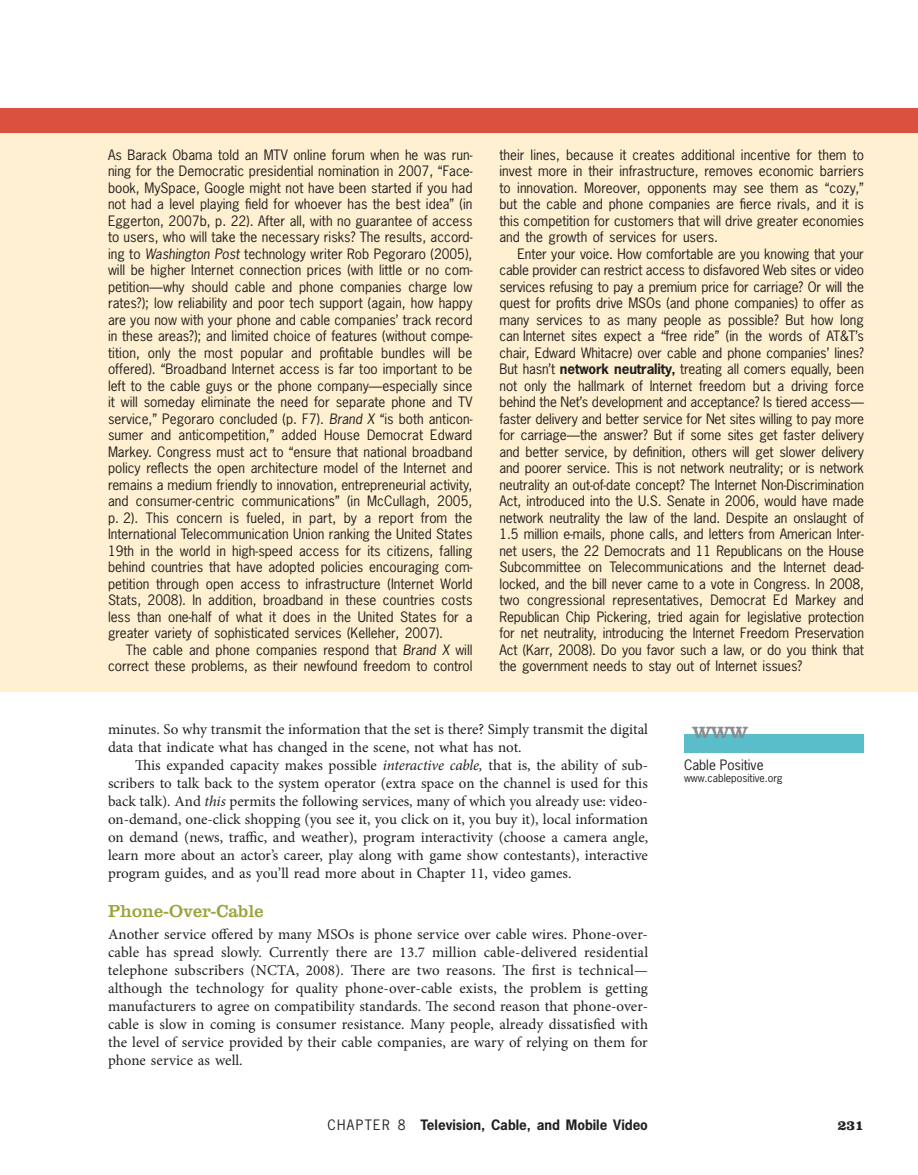
<style>
.page{position:relative;width:918px;height:1175px;background:#fff}
.page>*{position:absolute;margin:0;border:0;box-sizing:border-box;transform-origin:0 0}
.t1{font:24px "Clarendon LT Std";color:#8a8c8f}
.t2{font:18px "Clarendon LT Std";color:#9ba43a}
.t3{font:15px/18px "Minion Pro";color:#231f20;text-align:justify}
.t4{font:700 14.25px "Clarendon LT Std";color:#231f20}
.t5{font:13.5px/16.5px "News Gothic Std";color:#231f20;text-align:justify}
.t6{font:700 13.5px "News Gothic Std";letter-spacing:-.005em;color:#231f20}
.t7{font:10.5px "News Gothic Std";color:#231f20}
.s1{font-style:italic}
.s2{font-weight:700}
.s3{font-weight:400}
</style>
<div class="page">
<div style="left:0;top:124px;width:918px;height:568px;background:#fef0d0"></div>
<div style="left:0;top:108px;width:918px;height:24px;background:#da513f"></div>
<div style="left:684px;top:734px;width:180px;height:18px;background:#5abdca"></div>
<p class="t5" style="left:108px;top:147px;width:366px">As Barack Obama told an MTV online forum when he was run&shy;ning for the Democratic presidential nomination in 2007, “Face&shy;book, MySpace, Google might not have been started if you had not had a level playing field for whoever has the best idea” (in Eggerton, 2007b, p. 22). After all, with no guarantee of access to users, who will take the necessary risks? The results, accord&shy;ing to <span class="s1">Washington Post</span> technology writer Rob Pegoraro (2005), will be higher Internet connection prices (with little or no com&shy;petition—why should cable and phone companies charge low rates?); low reliability and poor tech support (again, how happy are you now with your phone and cable companies’ track record in these areas?); and limited choice of features (without compe&shy;tition, only the most popular and profitable bundles will be offered). “Broadband Internet access is far too important to be left to the cable guys or the phone company—especially since it will someday eliminate the need for separate phone and TV service,” Pegoraro concluded (p. F7). <span class="s1">Brand X</span> “is both anticon&shy;sumer and anticompetition,” added House Democrat Edward Markey. Congress must act to “ensure that national broadband policy reflects the open architecture model of the Internet and remains a medium friendly to innovation, entrepreneurial activity, and consumer-centric communications” (in McCullagh, 2005, p. 2). This concern is fueled, in part, by a report from the International Telecommunication Union ranking the United States 19th in the world in high-speed access for its citizens, falling behind countries that have adopted policies encouraging com&shy;petition through open access to infrastructure (Internet World Stats, 2008). In addition, broadband in these countries costs less than one-half of what it does in the United States for a greater variety of sophisticated services (Kelleher, 2007).</p>
<p class="t5" style="left:108px;top:642px;width:366px;text-align:right">The cable and phone companies respond that <span class="s1">Brand X</span> will correct these problems, as their newfound freedom to control</p>
<p class="t5" style="left:500px;top:147px;width:366px">their lines, because it creates additional incentive for them to invest more in their infrastructure, removes economic barriers to innovation. Moreover, opponents may see them as “cozy,” but the cable and phone companies are fierce rivals, and it is this competition for customers that will drive greater economies and the growth of services for users.</p>
<p class="t5" style="left:500px;top:246px;width:366px;text-indent:18px">Enter your voice. How comfortable are you knowing that your cable provider can restrict access to disfavored Web sites or video services refusing to pay a premium price for carriage? Or will the quest for profits drive MSOs (and phone companies) to offer as many services to as many people as possible? But how long can Internet sites expect a “free ride” (in the words of AT&amp;T’s chair, Edward Whitacre) over cable and phone companies’ lines?<br>But hasn’t <span class="s2">network neutrality,</span> treating all comers equally, been not only the hallmark of Internet freedom but a driving force behind the Net’s development and acceptance? Is tiered access— faster delivery and better service for Net sites willing to pay more for carriage—the answer? But if some sites get faster delivery and better service, by definition, others will get slower delivery and poorer service. This is not network neutrality; or is network neutrality an out-of-date concept? The Internet Non-Discrimination Act, introduced into the U.S. Senate in 2006, would have made network neutrality the law of the land. Despite an onslaught of 1.5 million e-mails, phone calls, and letters from American Inter&shy;net users, the 22 Democrats and 11 Republicans on the House Subcommittee on Telecommunications and the Internet dead&shy;locked, and the bill never came to a vote in Congress. In 2008, two congressional representatives, Democrat Ed Markey and Republican Chip Pickering, tried again for legislative protection for net neutrality, introducing the Internet Freedom Preservation Act (Karr, 2008). Do you favor such a law, or do you think that the government needs to stay out of Internet issues?</p>
<p class="t3" style="left:108px;top:721px;width:542px">minutes. So why transmit the information that the set is there? Simply transmit the digital data that indicate what has changed in the scene, not what has not.</p>
<p class="t3" style="left:108px;top:757px;width:542px;text-indent:27px">This expanded capacity makes possible <span class="s1">interactive cable,</span> that is, the ability of sub&shy;scribers to talk back to the system operator (extra space on the channel is used for this back talk). And <span class="s1">this</span> permits the following services, many of which you already use: video&shy;on-demand, one-click shopping (you see it, you click on it, you buy it), local information on demand (news, traffic, and weather), program interactivity (choose a camera angle, learn more about an actor’s career, play along with game show contestants), interactive program guides, and as you’ll read more about in Chapter 11, video games.</p>
<h2 class="t2" style="left:108px;top:903px;width:157px">Phone-Over-Cable</h2>
<p class="t3" style="left:108px;top:926px;width:542px">Another service offered by many MSOs is phone service over cable wires. Phone- over&shy;cable has spread slowly. Currently there are 13.7 million cable-delivered residential telephone subscribers (NCTA, 2008). There are two reasons. The first is technical— although the technology for quality phone-over-cable exists, the problem is getting manufacturers to agree on compatibility standards. The second reason that phone-over&shy;cable is slow in coming is consumer resistance. Many people, already dissatisfied with the level of service provided by their cable companies, are wary of relying on them for phone service as well.</p>
<h1 class="t1" style="left:692px;top:721px;width:58px">www</h1>
<p class="t5" style="left:684px;top:758px;width:81px">Cable Positive</p>
<p class="t7" style="left:684px;top:774px;width:100px">www.cablepositive.org</p>
<p class="t6" style="left:327px;top:1119px;width:322px"><span class="s3">CHAPTER 8</span> Television, Cable, and Mobile Video</p>
<p class="t4" style="left:838px;top:1119px;width:28px">231</p>
</div>
